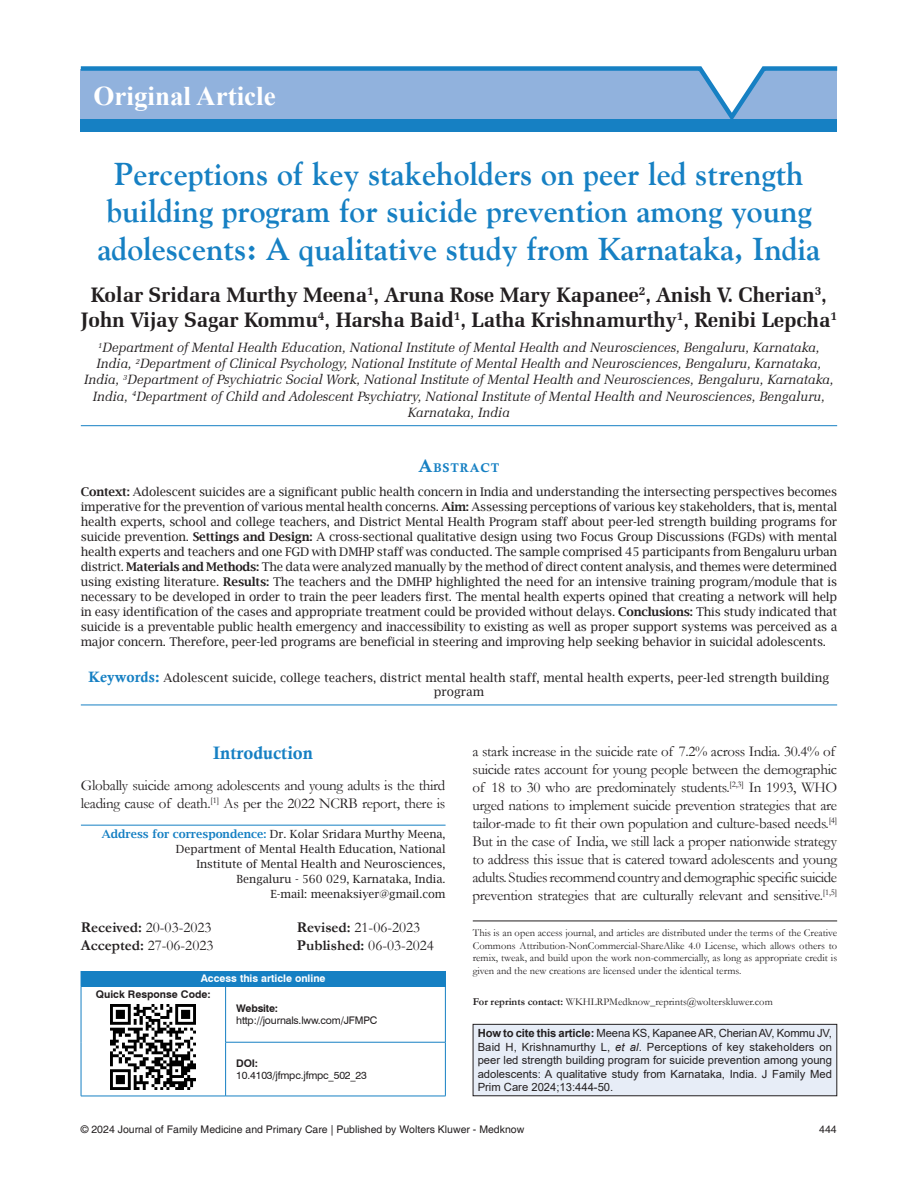
<style>
.page{position:relative;width:918px;height:1188px;background:#fff}
.page>*{position:absolute;margin:0;border:0;box-sizing:border-box;transform-origin:0 0}
.AT{font:700 31.5px/37.5px "Goudy";color:#1680c3;text-align:center}
.AH{font:700 27px "Times New Roman";color:#fff}
.AU{font:700 21px/25.2px "Zapf Elliptical 711 BT";letter-spacing:-.01em;color:#231f20;text-align:center}
.t1{font:18px "Calis MT Bol";color:#1680c3}
.TX{font:15px/18px "Garamond";letter-spacing:-.02em;color:#231f20}
.TX-2{font:700 15px "Garamond";color:#231f20}
.AFF{font:italic 13.5px/16.2px "Zapf Elliptical 711 BT";color:#231f20;text-align:center}
.ABSH{font:12.6px "Calis MT Bol";letter-spacing:.07em;color:#1680c3}
.ABS{font:12px/15px "Lucida Bright";letter-spacing:-.015em;color:#231f20;text-align:justify}
.KWD{font:12px/14.4px "Lucida Bright";color:#231f20;text-align:center}
.HTC{font:11.25px/13.5px "Arial";color:#231f20;text-align:justify}
.ADD{font:11.25px/15px "Lucida Bright";color:#231f20;text-align:right}
.Reprint{font:10.5px/12.6px "Garamond";color:#231f20;text-align:justify}
.RF{font:10.5px "Helvetica";color:#231f20}
.WEB{font:10.5px/12.6px "Swiss 721 BT";letter-spacing:-.015em;color:#231f20}
.AAO{font:700 10.5px "Swiss 721 BT";color:#fff}
.QRC{font:700 10.5px "Swiss 721 BT";color:#231f20}
.s1{font-size:18px}
.s2{font-weight:600}
.s3{font-family:"Calis MT Bol";font-size:15px;color:#1680c3}
.s4{font-weight:600;color:#1680c3}
.s5{font-weight:700}
.s6{font-weight:400}
.s7{font-style:italic}
</style>
<div class="page">
<svg style="left:80px;top:66px;width:758px;height:59px;background:#8ab0db"></svg>
<div style="left:81px;top:119px;width:756px;height:13px;background:#1680c3"></div>
<hr style="left:81px;top:425px;width:756px;height:1px;background:#1680c3">
<hr style="left:81px;top:705px;width:756px;height:1px;background:#1680c3">
<div style="left:81px;top:971px;width:364px;height:15px;background:#1680c3"></div>
<svg style="left:445px;top:971px;width:1px;height:15px"></svg>
<hr style="left:81px;top:1096px;width:145px;height:1px;background:#1680c3">
<hr style="left:226px;top:1096px;width:220px;height:1px;background:#1680c3">
<hr style="left:81px;top:986px;width:145px;height:1px;background:#1680c3">
<hr style="left:81px;top:986px;width:1px;height:56px;background:#1680c3">
<hr style="left:81px;top:1042px;width:1px;height:54px;background:#1680c3">
<hr style="left:226px;top:986px;width:220px;height:1px;background:#1680c3">
<hr style="left:225px;top:986px;width:1px;height:56px;background:#1680c3">
<hr style="left:445px;top:986px;width:1px;height:56px;background:#1680c3">
<hr style="left:225px;top:1042px;width:221px;height:1px;background:#1680c3">
<hr style="left:225px;top:1042px;width:1px;height:54px;background:#1680c3">
<hr style="left:445px;top:1042px;width:1px;height:54px;background:#1680c3">
<img style="left:111px;top:1004px;width:85px;height:85px">
<hr style="left:81px;top:825px;width:365px;height:1px;background:#1680c3">
<div style="left:473px;top:1024px;width:364px;height:72px;background:#e7edf7"></div>
<div style="left:473px;top:1024px;width:364px;height:72px;border:1px solid #231f20"></div>
<hr style="left:473px;top:921px;width:364px;height:1px;background:#231f20">
<p class="AH" style="left:94px;top:77px;width:184px">Original Article</p>
<p class="AT" style="left:98px;top:155px;width:724px">Perceptions of key stakeholders on peer led strength building program for suicide prevention among young adolescents: A qualitative study from Karnataka, India</p>
<p class="AU" style="left:81px;top:282px;width:758px">Kolar Sridara Murthy Meena<sup>1</sup>, Aruna Rose Mary Kapanee<sup>2</sup>, Anish V. Cherian<sup>3</sup>,<br>John Vijay Sagar Kommu<sup>4</sup>, Harsha Baid<sup>1</sup>, Latha Krishnamurthy<sup>1</sup>, Renibi Lepcha<sup>1</sup></p>
<p class="AFF" style="left:84px;top:339px;width:751px"><sup>1</sup>Department of Mental Health Education, National Institute of Mental Health and Neurosciences, Bengaluru, Karnataka, India, <sup>2</sup>Department of Clinical Psychology, National Institute of Mental Health and Neurosciences, Bengaluru, Karnataka, India, <sup>3</sup>Department of Psychiatric Social Work, National Institute of Mental Health and Neurosciences, Bengaluru, Karnataka, India, <sup>4</sup>Department of Child and Adolescent Psychiatry, National Institute of Mental Health and Neurosciences, Bengaluru, Karnataka, India</p>
<p class="ABSH" style="left:419px;top:461px;width:82px"><span class="s1">A</span>BSTRACT</p>
<p class="ABS" style="left:81px;top:484px;width:758px"><span class="s2">Context:</span> Adolescent suicides are a significant public health concern in India and understanding the intersecting perspectives becomes imperative for the prevention of various mental health concerns. <span class="s2">Aim:</span> Assessing perceptions of various key stakeholders, that is, mental health experts, school and college teachers, and District Mental Health Program staff about peer‑led strength building programs for suicide prevention. <span class="s2">Settings and Design:</span> A cross‑sectional qualitative design using two Focus Group Discussions (FGDs) with mental health experts and teachers and one FGD with DMHP staff was conducted. The sample comprised 45 participants from Bengaluru urban district. <span class="s2">Materials and Methods:</span> The data were analyzed manually by the method of direct content analysis, and themes were determined using existing literature. <span class="s2">Results:</span> The teachers and the DMHP highlighted the need for an intensive training program/module that is necessary to be developed in order to train the peer leaders first. The mental health experts opined that creating a network will help in easy identification of the cases and appropriate treatment could be provided without delays. <span class="s2">Conclusions:</span> This study indicated that suicide is a preventable public health emergency and inaccessibility to existing as well as proper support systems was perceived as a major concern. Therefore, peer‑led programs are beneficial in steering and improving help seeking behavior in suicidal adolescents.</p>
<p class="KWD" style="left:89px;top:670px;width:742px"><span class="s3">Keywords:</span> Adolescent suicide, college teachers, district mental health staff, mental health experts, peer‑led strength building program</p>
<h1 class="t1" style="left:213px;top:743px;width:101px">Introduction</h1>
<p class="TX" style="left:81px;top:776px;width:366px">Globally suicide among adolescents and young adults is the third leading cause of death.<sup>[1]</sup> As per the 2022 NCRB report, there is</p>
<p class="ADD" style="left:102px;top:827px;width:345px"><span class="s4">Address for correspondence:</span> Dr. Kolar Sridara Murthy Meena, Department of Mental Health Education, National<br>Institute of Mental Health and Neurosciences,<br>Bengaluru ‑ 560 029, Karnataka, India.<br>E‑mail: meenaksiyer@gmail.com</p>
<p class="TX" style="left:81px;top:918px;width:132px"><span class="s5">Received:</span> 20‑03‑2023</p>
<p class="TX" style="left:297px;top:918px;width:125px"><span class="s5">Revised:</span> 21‑06‑2023</p>
<p class="TX" style="left:81px;top:936px;width:134px"><span class="s5">Accepted:</span> 27‑06‑2023</p>
<p class="TX-2" style="left:297px;top:935px;width:139px">Published: <span class="s6">06-03-2024</span></p>
<p class="AAO" style="left:201px;top:972px;width:126px">Access this article online</p>
<p class="QRC" style="left:96px;top:988px;width:116px">Quick Response Code:</p>
<p class="WEB" style="left:236px;top:1002px;width:143px"><span class="s5">Website: </span>http://journals.lww.com/JFMPC</p>
<p class="WEB" style="left:236px;top:1057px;width:132px"><span class="s5">DOI:<br></span>10.4103/jfmpc.jfmpc_502_23</p>
<p class="TX" style="left:472px;top:742px;width:366px">a stark increase in the suicide rate of 7.2% across India. 30.4% of suicide rates account for young people between the demographic of 18 to 30 who are predominately students.<sup>[2,3]</sup> In 1993, WHO urged nations to implement suicide prevention strategies that are tailor‑made to fit their own population and culture‑based needs.<sup>[4] </sup>But in the case of India, we still lack a proper nationwide strategy to address this issue that is catered toward adolescents and young adults. Studies recommend country and demographic specific suicide prevention strategies that are culturally relevant and sensitive.<sup>[1,5]</sup></p>
<p class="Reprint" style="left:473px;top:926px;width:366px">This is an open access journal, and articles are distributed under the terms of the Creative Commons Attribution‑NonCommercial‑ShareAlike 4.0 License, which allows others to remix, tweak, and build upon the work non‑commercially, as long as appropriate credit is given and the new creations are licensed under the identical terms.</p>
<p class="Reprint" style="left:473px;top:995px;width:301px"><span class="s5">For reprints contact:</span> WKHLRPMedknow_reprints@wolterskluwer.com</p>
<p class="HTC" style="left:478px;top:1026px;width:356px"><span class="s5">How to cite this article:</span> Meena KS, Kapanee AR, Cherian AV, Kommu JV, Baid H, Krishnamurthy L, <span class="s7">et al</span>. Perceptions of key stakeholders on peer led strength building program for suicide prevention among young adolescents: A qualitative study from Karnataka, India. J Family Med Prim Care 2024;13:444-50.</p>
<p class="RF" style="left:81px;top:1124px;width:445px">© 2024 Journal of Family Medicine and Primary Care | Published by Wolters Kluwer ‑ Medknow</p>
<p class="RF" style="left:819px;top:1124px;width:19px">444</p>
</div>
